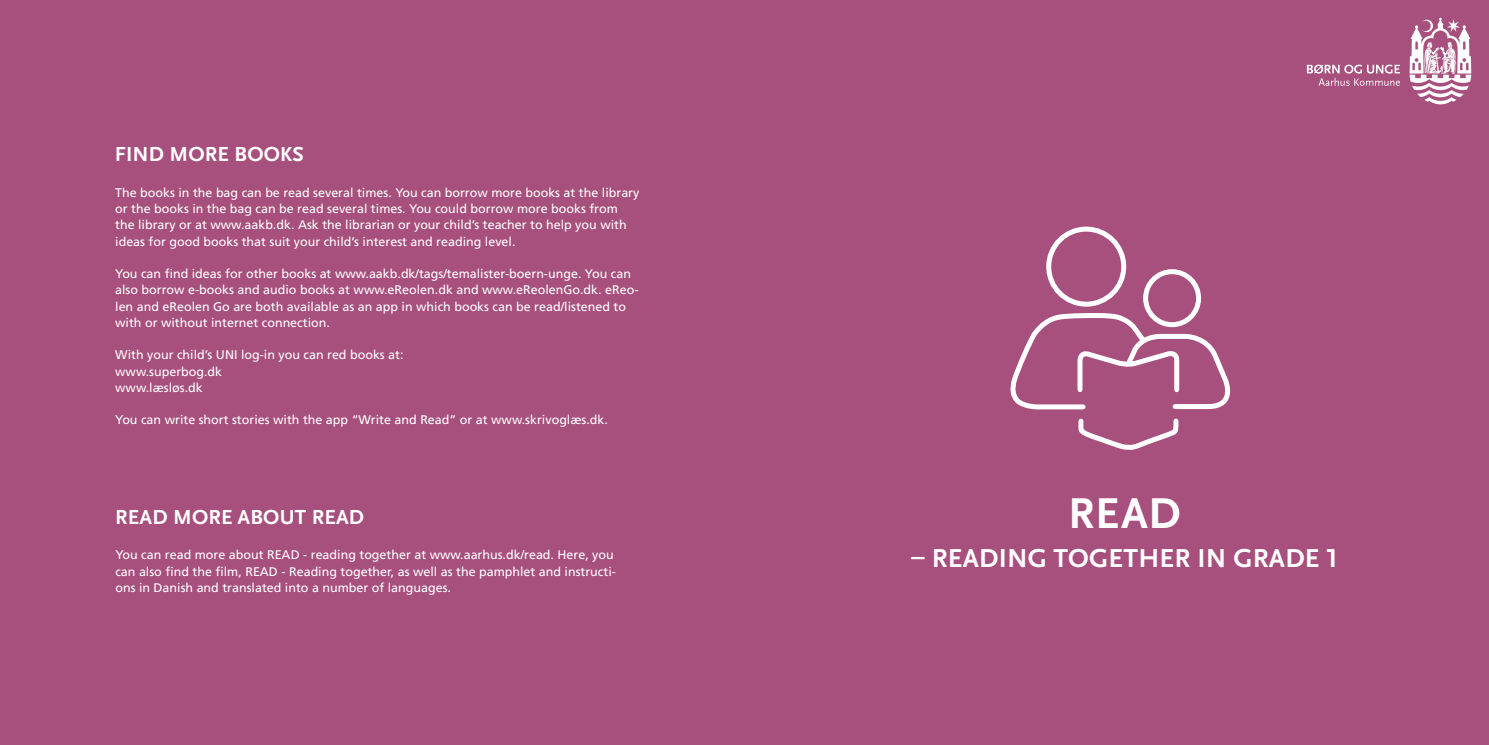
<style>
.page{position:relative;width:1489px;height:745px;background:#fff}
.page>*{position:absolute;margin:0;border:0;box-sizing:border-box;transform-origin:0 0}
.t1{font:700 45px "Scala Sans OT";color:#fff}
.t2{font:700 27.12px "Scala Sans OT";letter-spacing:.01em;color:#fff}
.t3{font:700 21.25px "Scala Sans OT";letter-spacing:.01em;color:#fff}
.t4{font:12.5px/16.2px "Frutiger";color:#fff}
</style>
<div class="page">
<div style="left:0;top:0;width:1488px;height:744px;background:#a74f7d"></div>
<svg style="left:1409px;top:18px;width:61px;height:86px"></svg>
<svg style="left:1306px;top:65px;width:93px;height:21px"></svg>
<div style="left:1046px;top:226px;width:80px;height:80px;border:5px solid #fff;border-radius:50%"></div>
<div style="left:1143px;top:269px;width:57px;height:58px;border:5px solid #fff;border-radius:50%"></div>
<svg style="left:1010px;top:309px;width:221px;height:141px"></svg>
<h3 class="t3" style="left:115px;top:142px;width:191px">FIND MORE BOOKS</h3>
<p class="t4" style="left:115px;top:184px;width:525px">The books in the bag can be read several times. You can borrow more books at the library or the books in the bag can be read several times. You could borrow more books from the library or at www.aakb.dk. Ask the librarian or your child’s teacher to help you with ideas for good books that suit your child’s interest and reading level.</p>
<p class="t4" style="left:115px;top:265px;width:525px">You can find ideas for other books at www.aakb.dk/tags/temalister-boern-unge. You can also borrow e-books and audio books at www.eReolen.dk and www.eReolenGo.dk. eReo&shy;len and eReolen Go are both available as an app in which books can be read/listened to with or without internet connection.</p>
<p class="t4" style="left:115px;top:347px;width:290px">With your child’s UNI log-in you can red books at: www.superbog.dk<br>www.læsløs.dk</p>
<p class="t4" style="left:115px;top:412px;width:494px">You can write short stories with the app “Write and Read” or at www.skrivoglæs.dk.</p>
<h3 class="t3" style="left:115px;top:505px;width:210px">READ MORE ABOUT READ</h3>
<p class="t4" style="left:115px;top:546px;width:502px">You can read more about READ - reading together at www.aarhus.dk/read. Here, you can also find the film, READ - Reading together, as well as the pamphlet and instructi&shy;ons in Danish and translated into a number of languages.</p>
<h1 class="t1" style="left:1068px;top:487px;width:114px">READ</h1>
<h2 class="t2" style="left:911px;top:543px;width:427px">– READING TOGETHER IN GRADE 1</h2>
</div>
